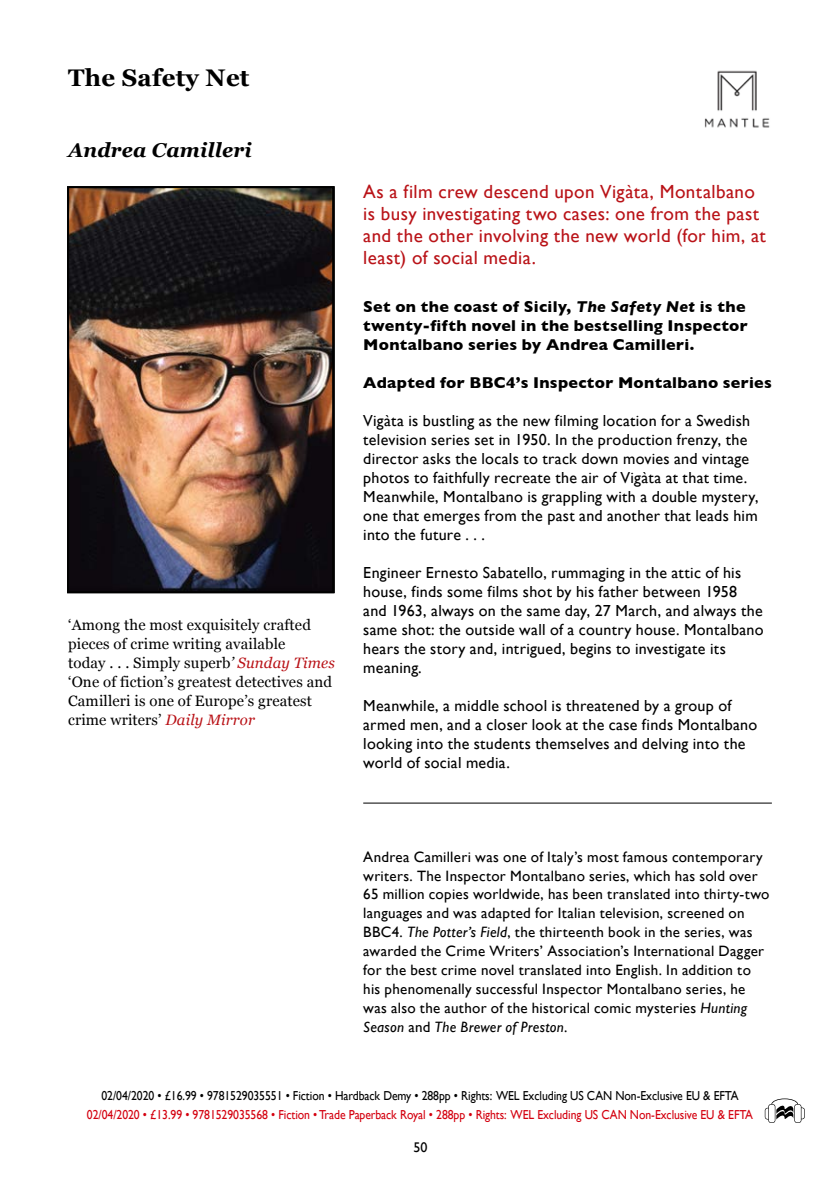
<style>
.page{position:relative;width:840px;height:1191px;background:#fff}
.page>*{position:absolute;margin:0;border:0;box-sizing:border-box;transform-origin:0 0}
.t1{font:700 24px "Georgia";letter-spacing:.01em;color:#000}
.t2{font:italic 700 20px "Georgia";letter-spacing:.01em;color:#000}
.t3{font:19px/22px "Gill Sans";letter-spacing:.02em;color:#b91217}
.t4{font:16px/19px "Gill Sans";letter-spacing:.015em;color:#000}
.t5{font:700 16px/19px "Gill Sans";letter-spacing:.02em;color:#000}
.t6{font:15px/19px "Gill Sans";letter-spacing:.02em;color:#000}
.t7{font:15px/19px "Georgia";letter-spacing:.01em;color:#000}
.t8{font:14px "Gill Sans";color:#000}
.t9{font:13px "Gill Sans";letter-spacing:-.005em;color:#d4000f;scale:.9 1}
.t10{font:13px "Gill Sans";letter-spacing:-.005em;color:#000;scale:.9 1}
.s1{font-style:italic}
.s2{font-style:italic;color:#b91217}
</style>
<div class="page">
<svg style="left:764px;top:1098px;width:40px;height:25px"></svg>
<hr style="left:363px;top:802px;width:408px;height:1px;background:#000">
<img style="left:704px;top:70px;width:66px;height:58px">
<img style="left:70px;top:189px;width:261px;height:401px">
<div style="left:67px;top:186px;width:267px;height:407px;border:2px solid #000"></div>
<h1 class="t1" style="left:68px;top:64px;width:183px">The Safety Net</h1>
<p class="t2" style="left:68px;top:139px;width:185px">Andrea Camilleri</p>
<p class="t7" style="left:68px;top:615px;width:268px">‘Among the most exquisitely crafted pieces of crime writing available<br>today . . . Simply superb<span class="s1">’</span> <span class="s2">Sunday Times </span>‘One of fiction’s greatest detectives and Camilleri is one of Europe’s greatest crime writers’ <span class="s2">Daily Mirror</span></p>
<p class="t3" style="left:363px;top:181px;width:404px">As a film crew descend upon Vigàta, Montalbano is busy investigating two cases: one from the past and the other involving the new world (for him, at least) of social media.</p>
<p class="t5" style="left:363px;top:296px;width:386px">Set on the coast of Sicily, <span class="s1">The Safety Net</span> is the twenty-fifth novel in the bestselling Inspector<br>Montalbano series by Andrea Camilleri.</p>
<p class="t5" style="left:363px;top:372px;width:410px">Adapted for BBC4’s Inspector Montalbano series</p>
<p class="t4" style="left:363px;top:411px;width:397px">Vigàta is bustling as the new filming location for a Swedish television series set in 1950. In the production frenzy, the director asks the locals to track down movies and vintage photos to faithfully recreate the air of Vigàta at that time.<br>Meanwhile, Montalbano is grappling with a double mystery, one that emerges from the past and another that leads him into the future . . .</p>
<p class="t4" style="left:363px;top:563px;width:401px">Engineer Ernesto Sabatello, rummaging in the attic of his house, finds some films shot by his father between 1958 and 1963, always on the same day, 27 March, and always the same shot: the outside wall of a country house. Montalbano hears the story and, intrigued, begins to investigate its meaning.</p>
<p class="t4" style="left:363px;top:696px;width:395px">Meanwhile, a middle school is threatened by a group of armed men, and a closer look at the case finds Montalbano looking into the students themselves and delving into the world of social media.</p>
<p class="t6" style="left:363px;top:847px;width:407px">Andrea Camilleri was one of Italy’s most famous contemporary writers. The Inspector Montalbano series, which has sold over 65 million copies worldwide, has been translated into thirty-two languages and was adapted for Italian television, screened on BBC4. <span class="s1">The Potter’s Field</span>, the thirteenth book in the series, was awarded the Crime Writers’ Association’s International Dagger for the best crime novel translated into English. In addition to his phenomenally successful Inspector Montalbano series, he was also the author of the historical comic mysteries <span class="s1">Hunting Season</span> and <span class="s1">The Brewer of Preston</span>.</p>
<p class="t10" style="left:101px;top:1087px;width:709px">02/04/2020 • £16.99 • 9781529035551 • Fiction • Hardback Demy • 288pp • Rights: WEL Excluding US CAN Non-Exclusive EU &amp; EFTA</p>
<p class="t9" style="left:87px;top:1106px;width:741px">02/04/2020 • £13.99 • 9781529035568 • Fiction • Trade Paperback Royal • 288pp • Rights: WEL Excluding US CAN Non-Exclusive EU &amp; EFTA</p>
<p class="t8" style="left:413px;top:1139px;width:15px">50</p>
</div>
